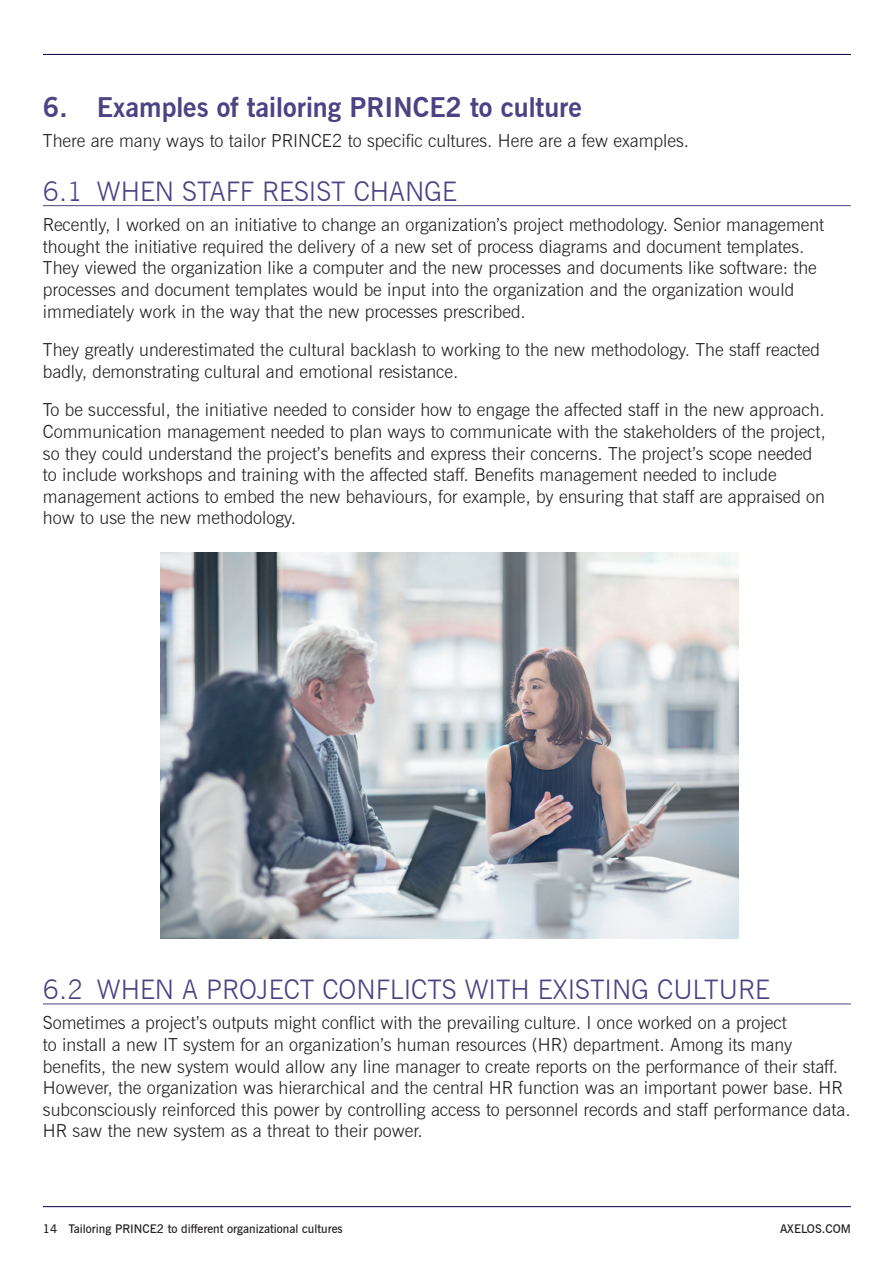
<style>
.page{position:relative;width:893px;height:1263px;background:#fff}
.page>*{position:absolute;margin:0;border:0;box-sizing:border-box;transform-origin:0 0}
.t1{font:300 27px "News Gothic BT";color:#4b4384}
.t2{font:700 27px "News Gothic BT";color:#4b4384}
.t3{font:300 18px/21.6px "News Gothic BT";color:#231f20}
.t4{font:600 12px "News Gothic BT";color:#231f20}
</style>
<div class="page">
<hr style="left:43px;top:1206px;width:808px;height:1px;background:#040040">
<hr style="left:43px;top:54px;width:808px;height:1px;background:#040040">
<hr style="left:43px;top:205px;width:808px;height:1px;background:#4b4384">
<hr style="left:43px;top:1003px;width:808px;height:1px;background:#4b4384">
<img style="left:160px;top:552px;width:578px;height:386px">
<h1 class="t2" style="left:43px;top:91px;width:540px">6. Examples of tailoring PRINCE2 to culture</h1>
<p class="t3" style="left:43px;top:130px;width:648px">There are many ways to tailor PRINCE2 to specific cultures. Here are a few examples.</p>
<h1 class="t1" style="left:43px;top:175px;width:416px">6.1 WHEN STAFF RESIST CHANGE</h1>
<p class="t3" style="left:43px;top:214px;width:783px">Recently, I worked on an initiative to change an organization’s project methodology. Senior management thought the initiative required the delivery of a new set of process diagrams and document templates.<br>They viewed the organization like a computer and the new processes and documents like software: the processes and document templates would be input into the organization and the organization would immediately work in the way that the new processes prescribed.</p>
<p class="t3" style="left:43px;top:339px;width:778px">They greatly underestimated the cultural backlash to working to the new methodology. The staff reacted badly, demonstrating cultural and emotional resistance.</p>
<p class="t3" style="left:43px;top:399px;width:784px">To be successful, the initiative needed to consider how to engage the affected staff in the new approach.<br>Communication management needed to plan ways to communicate with the stakeholders of the project, so they could understand the project’s benefits and express their concerns. The project’s scope needed to include workshops and training with the affected staff. Benefits management needed to include management actions to embed the new behaviours, for example, by ensuring that staff are appraised on how to use the new methodology.</p>
<h1 class="t1" style="left:43px;top:973px;width:729px">6.2 WHEN A PROJECT CONFLICTS WITH EXISTING CULTURE</h1>
<p class="t3" style="left:43px;top:1012px;width:809px">Sometimes a project’s outputs might conflict with the prevailing culture. I once worked on a project<br>to install a new IT system for an organization’s human resources (HR) department. Among its many benefits, the new system would allow any line manager to create reports on the performance of their staff.<br>However, the organization was hierarchical and the central HR function was an important power base. HR subconsciously reinforced this power by controlling access to personnel records and staff performance data.<br>HR saw the new system as a threat to their power.</p>
<p class="t4" style="left:43px;top:1221px;width:301px">14 Tailoring PRINCE2 to different organizational cultures</p>
<p class="t4" style="left:780px;top:1221px;width:72px">AXELOS.COM</p>
</div>
